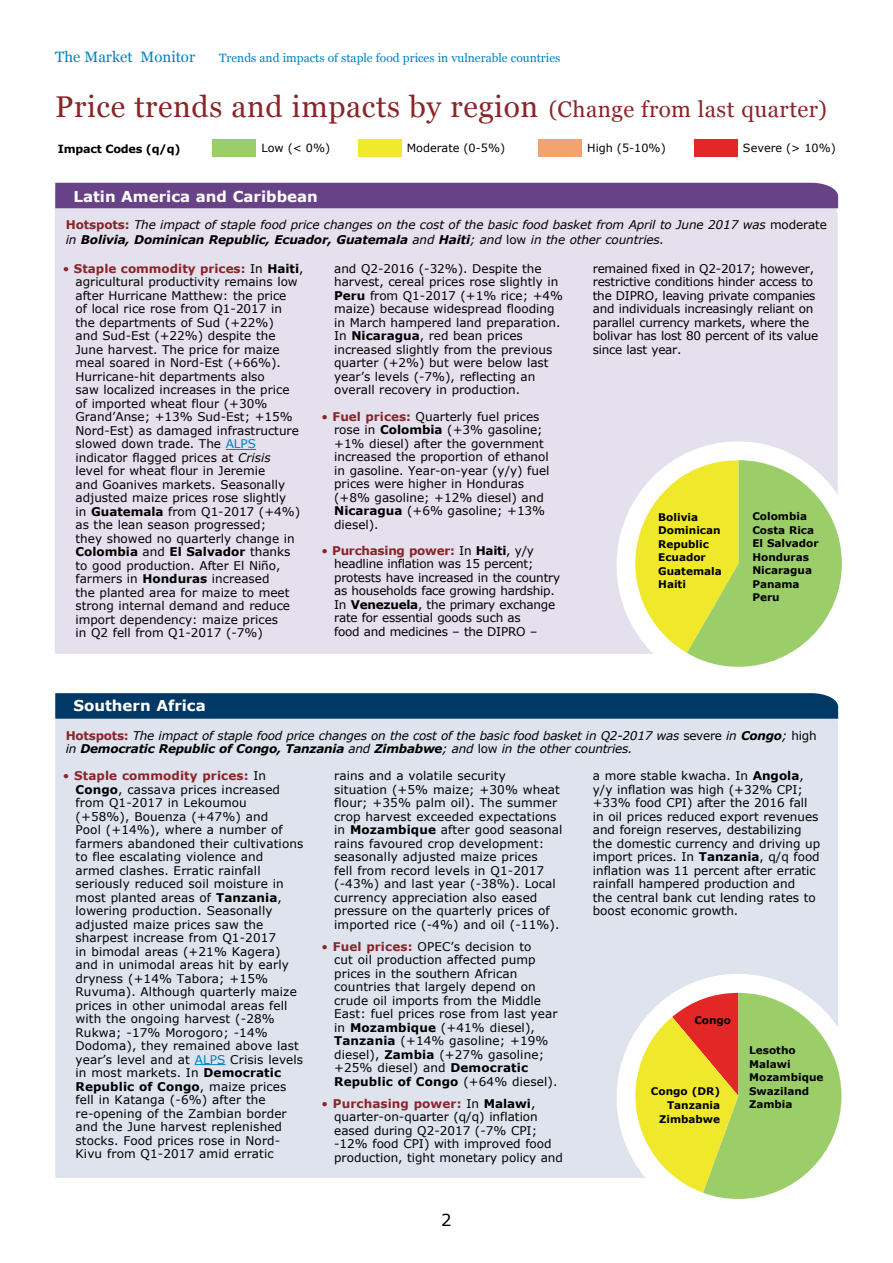
<style>
.page{position:relative;width:893px;height:1263px;background:#fff}
.page>*{position:absolute;margin:0;border:0;box-sizing:border-box;transform-origin:0 0}
.testo_elenco{font:30px "Georgia";letter-spacing:.02em;color:#8a2529}
.Normale{font:16.5px "Verdana";color:#000}
.testo_elenco-2{font:700 15px "Verdana";color:#fff}
.t1{font:15px "Georgia";color:#0081c3}
.testo_elenco-3{font:12px/13.5px "Verdana";color:#000}
.testo_elenco-4{font:12px/13.5px "Verdana";letter-spacing:-.02em;color:#000}
.testo_elenco-5{font:italic 12px/15px "Verdana";letter-spacing:-.01em;color:#000}
.t2{font:12px "Georgia";color:#0081c3}
.Normale-2{font:11.25px "Verdana";color:#000}
.Normale-3{font:700 11.25px "Verdana";letter-spacing:-.02em;color:#000}
.testo_elenco-6{font:700 10.5px/13.5px "Verdana";color:#000}
.s1{font-size:22.5px}
.s2{font-weight:700;font-style:normal;color:#8a2529}
.s3{font-style:normal}
.s4{font-weight:700}
.s5{color:#8a2529}
.s6{font-weight:700;color:#8a2529}
.s7{color:#0081c3}
.s8{font-style:italic}
</style>
<div class="page">
<div style="left:212px;top:139px;width:44px;height:17px;background:#9bcd68"></div>
<div style="left:358px;top:139px;width:43px;height:17px;background:#f0e92b"></div>
<div style="left:538px;top:139px;width:44px;height:17px;background:#f0a26f"></div>
<div style="left:694px;top:139px;width:44px;height:17px;background:#e32726"></div>
<div style="left:55px;top:208px;width:783px;height:446px;background:#e4e0ed"></div>
<div style="left:55px;top:183px;width:783px;height:25px;background:#684287"></div>
<hr style="left:226px;top:449px;width:30px;height:1px;background:#0081c3">
<div style="left:617px;top:441px;width:242px;height:248px;background:#fff;border-radius:50%"></div>
<svg style="left:631px;top:460px;width:211px;height:207px"></svg>
<div style="left:55px;top:719px;width:783px;height:459px;background:#dee3ed"></div>
<svg style="left:55px;top:693px;width:783px;height:26px;background:#053d68"></svg>
<hr style="left:195px;top:1064px;width:31px;height:1px;background:#0081c3">
<div style="left:617px;top:974px;width:242px;height:247px;background:#fff;border-radius:50%"></div>
<svg style="left:622px;top:993px;width:219px;height:206px"></svg>
<p class="t1" style="left:55px;top:46px;width:141px">The Market Monitor</p>
<p class="t2" style="left:219px;top:49px;width:343px">Trends and impacts of staple food prices in vulnerable countries</p>
<p class="testo_elenco" style="left:55px;top:85px;width:773px">Price trends and impacts by region <span class="s1">(Change from last quarter)</span></p>
<p class="Normale-3" style="left:58px;top:140px;width:124px">Impact Codes (q/q)</p>
<p class="Normale-2" style="left:261px;top:140px;width:70px">Low (&lt; 0%)</p>
<p class="Normale-2" style="left:407px;top:140px;width:100px">Moderate (0-5%)</p>
<p class="Normale-2" style="left:587px;top:140px;width:80px">High (5-10%)</p>
<p class="Normale-2" style="left:743px;top:140px;width:95px">Severe (&gt; 10%)</p>
<p class="testo_elenco-2" style="left:73px;top:186px;width:246px">Latin America and Caribbean</p>
<p class="testo_elenco-5" style="left:66px;top:217px;width:763px"><span class="s2">Hotspots:</span> The impact of staple food price changes on the cost of the basic food basket from April to June 2017 was <span class="s3">moderate </span>in <span class="s4">Bolivia, Dominican Republic, Ecuador, Guatemala</span> and <span class="s4">Haiti</span>; and <span class="s3">low</span> in the other countries.</p>
<p class="testo_elenco-3" style="left:76px;top:262px;width:229px;text-indent:-13px"><span class="s5">•</span> <span class="s6">Staple commodity prices:</span> In <span class="s4">Haiti</span>, agricultural productivity remains low after Hurricane Matthew: the price<br>of local rice rose from Q1-2017 in the departments of Sud (+22%)<br>and Sud-Est (+22%) despite the June harvest. The price for maize meal soared in Nord-Est (+66%).<br>Hurricane-hit departments also<br>saw localized increases in the price of imported wheat flour (+30% Grand’Anse; +13% Sud-Est; +15% Nord-Est) as damaged infrastructure slowed down trade. The <span class="s7">ALPS </span>indicator flagged prices at <span class="s8">Crisis<br></span>level for wheat flour in Jeremie<br>and Goanives markets. Seasonally adjusted maize prices rose slightly<br>in <span class="s4">Guatemala</span> from Q1-2017 (+4%) as the lean season progressed;<br>they showed no quarterly change in <span class="s4">Colombia</span> and <span class="s4">El Salvador</span> thanks to good production. After El Niño, farmers in <span class="s4">Honduras</span> increased<br>the planted area for maize to meet strong internal demand and reduce import dependency: maize prices<br>in Q2 fell from Q1-2017 (-7%)</p>
<p class="testo_elenco-3" style="left:334px;top:262px;width:230px">and Q2-2016 (-32%). Despite the harvest, cereal prices rose slightly in <span class="s4">Peru</span> from Q1-2017 (+1% rice; +4% maize) because widespread flooding in March hampered land preparation.<br>In <span class="s4">Nicaragua</span>, red bean prices increased slightly from the previous quarter (+2%) but were below last year’s levels (-7%), reflecting an overall recovery in production.</p>
<p class="testo_elenco-4" style="left:593px;top:262px;width:227px">remained fixed in Q2-2017; however, restrictive conditions hinder access to the DIPRO, leaving private companies and individuals increasingly reliant on parallel currency markets, where the bolivar has lost 80 percent of its value since last year.</p>
<p class="testo_elenco-3" style="left:334px;top:409px;width:217px;text-indent:-13px"><span class="s5">•</span> <span class="s6">Fuel prices:</span> Quarterly fuel prices rose in <span class="s4">Colombia</span> (+3% gasoline; +1% diesel) after the government increased the proportion of ethanol in gasoline. Year-on-year (y/y) fuel prices were higher in Honduras (+8% gasoline; +12% diesel) and<br><span class="s4">Nicaragua</span> (+6% gasoline; +13% diesel).</p>
<p class="testo_elenco-4" style="left:334px;top:544px;width:227px;text-indent:-13px"><span class="s5">•</span> <span class="s6">Purchasing power:</span> In <span class="s4">Haiti</span>, y/y headline inflation was 15 percent; protests have increased in the country as households face growing hardship.<br>In <span class="s4">Venezuela</span>, the primary exchange rate for essential goods such as<br>food and medicines – the DIPRO –</p>
<p class="testo_elenco-6" style="left:752px;top:509px;width:56px">Colombia</p>
<p class="testo_elenco-6" style="left:752px;top:523px;width:63px">Costa Rica</p>
<p class="testo_elenco-6" style="left:752px;top:536px;width:68px">El Salvador</p>
<p class="testo_elenco-6" style="left:752px;top:550px;width:58px">Honduras</p>
<p class="testo_elenco-6" style="left:752px;top:563px;width:61px">Nicaragua</p>
<p class="testo_elenco-6" style="left:752px;top:577px;width:49px">Panama</p>
<p class="testo_elenco-6" style="left:752px;top:590px;width:29px">Peru</p>
<p class="testo_elenco-6" style="left:658px;top:510px;width:41px">Bolivia</p>
<p class="testo_elenco-6" style="left:658px;top:523px;width:64px">Dominican<br>Republic</p>
<p class="testo_elenco-6" style="left:658px;top:550px;width:49px">Ecuador</p>
<p class="testo_elenco-6" style="left:658px;top:564px;width:65px">Guatemala</p>
<p class="testo_elenco-6" style="left:658px;top:577px;width:29px">Haiti</p>
<p class="testo_elenco-2" style="left:73px;top:695px;width:134px">Southern Africa</p>
<p class="testo_elenco-5" style="left:66px;top:728px;width:752px;line-height:13.5px"><span class="s2">Hotspots:</span> The impact of staple food price changes on the cost of the basic food basket in Q2-2017 was <span class="s3">severe</span> in <span class="s4">Congo</span>; <span class="s3">high </span>in <span class="s4">Democratic Republic of Congo, Tanzania</span> and <span class="s4">Zimbabwe</span>; and <span class="s3">low</span> in the other countries.</p>
<p class="testo_elenco-3" style="left:76px;top:769px;width:229px;text-indent:-13px"><span class="s5">•</span> <span class="s6">Staple commodity prices:</span> In<br><span class="s4">Congo</span>, cassava prices increased from Q1-2017 in Lekoumou (+58%), Bouenza (+47%) and<br>Pool (+14%), where a number of farmers abandoned their cultivations to flee escalating violence and armed clashes. Erratic rainfall seriously reduced soil moisture in most planted areas of <span class="s4">Tanzania</span>, lowering production. Seasonally adjusted maize prices saw the sharpest increase from Q1-2017<br>in bimodal areas (+21% Kagera) and in unimodal areas hit by early dryness (+14% Tabora; +15%<br>Ruvuma). Although quarterly maize prices in other unimodal areas fell with the ongoing harvest (-28%<br>Rukwa; -17% Morogoro; -14%<br>Dodoma), they remained above last year’s level and at <span class="s7">ALPS</span> Crisis levels in most markets. In <span class="s4">Democratic<br>Republic of Congo</span>, maize prices fell in Katanga (-6%) after the re-opening of the Zambian border and the June harvest replenished stocks. Food prices rose in Nord-<br>Kivu from Q1-2017 amid erratic</p>
<p class="testo_elenco-3" style="left:334px;top:769px;width:230px">rains and a volatile security<br>situation (+5% maize; +30% wheat flour; +35% palm oil). The summer crop harvest exceeded expectations in <span class="s4">Mozambique</span> after good seasonal rains favoured crop development: seasonally adjusted maize prices<br>fell from record levels in Q1-2017 (-43%) and last year (-38%). Local currency appreciation also eased pressure on the quarterly prices of imported rice (-4%) and oil (-11%).</p>
<p class="testo_elenco-3" style="left:593px;top:769px;width:229px">a more stable kwacha. In <span class="s4">Angola</span>, y/y inflation was high (+32% CPI; +33% food CPI) after the 2016 fall in oil prices reduced export revenues and foreign reserves, destabilizing the domestic currency and driving up import prices. In <span class="s4">Tanzania</span>, q/q food inflation was 11 percent after erratic rainfall hampered production and<br>the central bank cut lending rates to boost economic growth.</p>
<p class="testo_elenco-3" style="left:334px;top:939px;width:225px;text-indent:-13px"><span class="s5">•</span> <span class="s6">Fuel prices:</span> OPEC’s decision to<br>cut oil production affected pump prices in the southern African countries that largely depend on crude oil imports from the Middle<br>East: fuel prices rose from last year in <span class="s4">Mozambique</span> (+41% diesel),<br><span class="s4">Tanzania</span> (+14% gasoline; +19% diesel), <span class="s4">Zambia</span> (+27% gasoline; +25% diesel) and <span class="s4">Democratic<br>Republic of Congo</span> (+64% diesel).</p>
<p class="testo_elenco-3" style="left:334px;top:1096px;width:230px;text-indent:-13px"><span class="s5">•</span> <span class="s6">Purchasing power:</span> In <span class="s4">Malawi</span>, quarter-on-quarter (q/q) inflation eased during Q2-2017 (-7% CPI; -12% food CPI) with improved food production, tight monetary policy and</p>
<p class="testo_elenco-6" style="left:694px;top:1013px;width:38px">Congo</p>
<p class="testo_elenco-6" style="left:749px;top:1043px;width:48px">Lesotho</p>
<p class="testo_elenco-6" style="left:749px;top:1057px;width:43px">Malawi</p>
<p class="testo_elenco-6" style="left:749px;top:1070px;width:76px">Mozambique</p>
<p class="testo_elenco-6" style="left:749px;top:1084px;width:62px">Swaziland</p>
<p class="testo_elenco-6" style="left:749px;top:1097px;width:45px">Zambia</p>
<p class="testo_elenco-6" style="left:651px;top:1084px;width:71px">Congo (DR)</p>
<p class="testo_elenco-6" style="left:667px;top:1098px;width:55px">Tanzania</p>
<p class="testo_elenco-6" style="left:659px;top:1112px;width:62px">Zimbabwe</p>
<p class="Normale" style="left:441px;top:1209px;width:12px">2</p>
</div>
